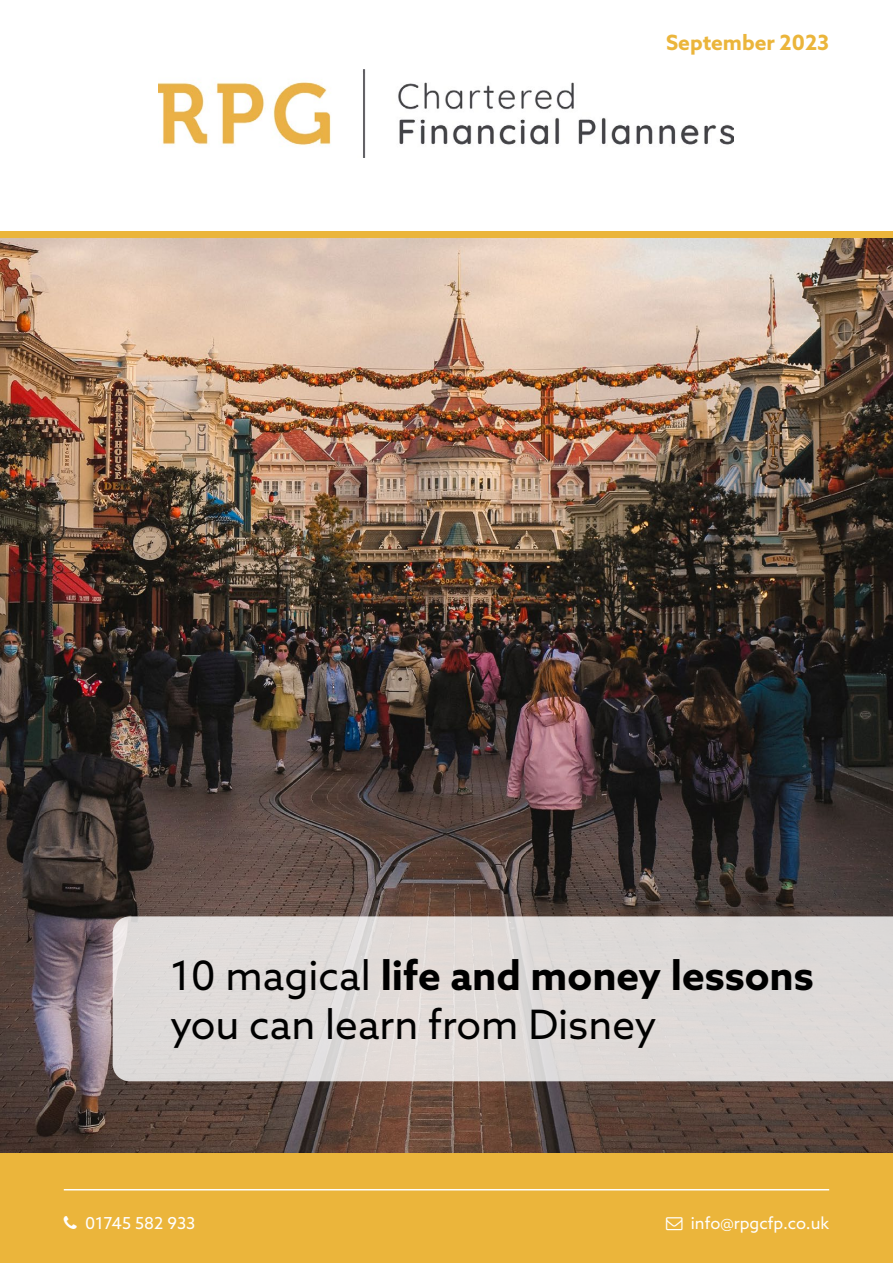
<style>
.page{position:relative;width:893px;height:1263px;background:#fff}
.page>*{position:absolute;margin:0;border:0;box-sizing:border-box;transform-origin:0 0}
.t1{font:40.5px/48.6px "Azo Sans";color:#000}
.t2{font:700 21px "Azo Sans";color:#ebb53b}
.t3{font:16.5px "Azo Sans";color:#fff}
.s1{font-weight:700}
</style>
<div class="page">
<img style="left:0;top:238px;width:893px;height:915px">
<div style="left:0;top:1153px;width:893px;height:110px;background:#ebb53b"></div>
<div style="left:113px;top:916px;width:780px;height:165px;background:#dedad8"></div>
<hr style="left:64px;top:1189px;width:765px;height:1px;background:#fff">
<div style="left:0;top:232px;width:893px;height:6px;background:#ebb53b"></div>
<img style="left:158px;top:70px;width:575px;height:88px">
<p class="t2" style="left:666px;top:29px;width:165px">September 2023</p>
<p class="t1" style="left:170px;top:951px;width:645px">10 magical <span class="s1">life and money lessons </span>you can learn from Disney</p>
<p class="t3" style="left:85px;top:1212px;width:112px">01745 582 933</p>
<p class="t3" style="left:691px;top:1212px;width:140px">info@rpgcfp.co.uk</p>
</div>
